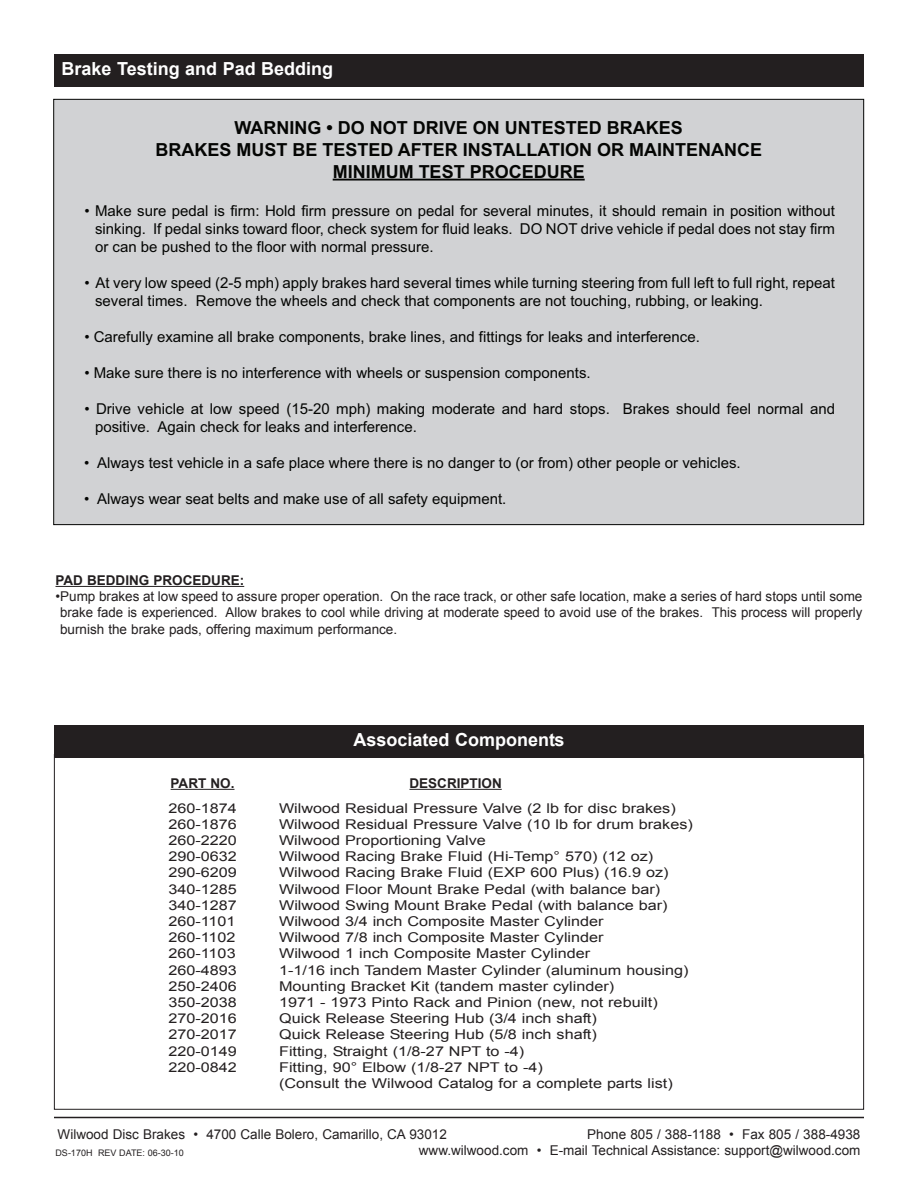
<style>
.page{position:relative;width:918px;height:1188px;background:#fff}
.page>*{position:absolute;margin:0;border:0;box-sizing:border-box;transform-origin:0 0}
.t1{font:700 18px/21.6px "Arial";color:#040503;text-align:center}
.t2{font:700 18px "Arial";color:#fff}
.t3{font:15px/18px "Arial";color:#040503}
.t4{font:13.5px/16.2px "Arial";color:#231f20;text-align:justify;scale:1.2 1}
.t5{font:13.5px/16.2px "Arial";color:#231f20;text-align:justify}
.t6{font:700 13.5px "Arial";color:#231f20}
.t7{font:9px "Arial";color:#231f20}
</style>
<div class="page">
<div style="left:54px;top:726px;width:810px;height:32px;background:#231f20"></div>
<hr style="left:171px;top:789px;width:63px;height:1px;background:#231f20">
<hr style="left:409px;top:789px;width:93px;height:1px;background:#231f20">
<hr style="left:54px;top:1117px;width:810px;height:1px;background:#231f20">
<div style="left:54px;top:54px;width:810px;height:32px;background:#231f20"></div>
<hr style="left:56px;top:586px;width:188px;height:1px;background:#231f20">
<div style="left:54px;top:99px;width:810px;height:426px;background:#d1d2d4"></div>
<hr style="left:333px;top:179px;width:252px;height:2px;background:#040503">
<h1 class="t2" style="left:62px;top:58px;width:273px">Brake Testing and Pad Bedding</h1>
<h1 class="t1" style="left:155px;top:118px;width:608px">WARNING • DO NOT DRIVE ON UNTESTED BRAKES<br>BRAKES MUST BE TESTED AFTER INSTALLATION OR MAINTENANCE<br>MINIMUM TEST PROCEDURE</h1>
<p class="t3" style="left:95px;top:202px;width:741px;text-align:justify;text-indent:-11px">• Make sure pedal is firm: Hold firm pressure on pedal for several minutes, it should remain in position without sinking. If pedal sinks toward floor, check system for fluid leaks. DO NOT drive vehicle if pedal does not stay firm or can be pushed to the floor with normal pressure.</p>
<p class="t3" style="left:95px;top:274px;width:741px;text-indent:-11px">• At very low speed (2-5 mph) apply brakes hard several times while turning steering from full left to full right, repeat several times. Remove the wheels and check that components are not touching, rubbing, or leaking.</p>
<p class="t3" style="left:84px;top:328px;width:617px">• Carefully examine all brake components, brake lines, and fittings for leaks and interference.</p>
<p class="t3" style="left:84px;top:364px;width:508px">• Make sure there is no interference with wheels or suspension components.</p>
<p class="t3" style="left:95px;top:400px;width:741px;text-indent:-11px">• Drive vehicle at low speed (15-20 mph) making moderate and hard stops. Brakes should feel normal and positive. Again check for leaks and interference.</p>
<p class="t3" style="left:84px;top:454px;width:658px">• Always test vehicle in a safe place where there is no danger to (or from) other people or vehicles.</p>
<p class="t3" style="left:84px;top:490px;width:424px">• Always wear seat belts and make use of all safety equipment.</p>
<p class="t6" style="left:56px;top:573px;width:190px">PAD BEDDING PROCEDURE:</p>
<p class="t5" style="left:60px;top:588px;width:804px;text-indent:-4px">•Pump brakes at low speed to assure proper operation. On the race track, or other safe location, make a series of hard stops until some brake fade is experienced. Allow brakes to cool while driving at moderate speed to avoid use of the brakes. This process will properly burnish the brake pads, offering maximum performance.</p>
<h1 class="t2" style="left:353px;top:730px;width:213px">Associated Components</h1>
<p class="t6" style="left:171px;top:776px;width:65px">PART NO.</p>
<p class="t6" style="left:409px;top:776px;width:94px">DESCRIPTION</p>
<p class="t4" style="left:168px;top:800px;width:59px">260-1874<br>260-1876<br>260-2220<br>290-0632<br>290-6209<br>340-1285<br>340-1287<br>260-1101<br>260-1102<br>260-1103<br>260-4893<br>250-2406<br>350-2038<br>270-2016<br>270-2017<br>220-0149<br>220-0842</p>
<p class="t4" style="left:279px;top:800px;width:346px;text-align:left">Wilwood Residual Pressure Valve (2 lb for disc brakes)<br>Wilwood Residual Pressure Valve (10 lb for drum brakes)<br>Wilwood Proportioning Valve<br>Wilwood Racing Brake Fluid (Hi-Temp° 570) (12 oz)<br>Wilwood Racing Brake Fluid (EXP 600 Plus) (16.9 oz)<br>Wilwood Floor Mount Brake Pedal (with balance bar)<br>Wilwood Swing Mount Brake Pedal (with balance bar)<br>Wilwood 3/4 inch Composite Master Cylinder<br>Wilwood 7/8 inch Composite Master Cylinder<br>Wilwood 1 inch Composite Master Cylinder<br>1-1/16 inch Tandem Master Cylinder (aluminum housing)<br>Mounting Bracket Kit (tandem master cylinder)<br>1971 - 1973 Pinto Rack and Pinion (new, not rebuilt)<br>Quick Release Steering Hub (3/4 inch shaft)<br>Quick Release Steering Hub (5/8 inch shaft)<br>Fitting, Straight (1/8-27 NPT to -4)<br>Fitting, 90° Elbow (1/8-27 NPT to -4)<br>(Consult the Wilwood Catalog for a complete parts list)</p>
<p class="t5" style="left:58px;top:1126px;width:391px">Wilwood Disc Brakes • 4700 Calle Bolero, Camarillo, CA 93012</p>
<p class="t5" style="left:587px;top:1126px;width:275px">Phone 805 / 388-1188 • Fax 805 / 388-4938</p>
<p class="t7" style="left:56px;top:1147px;width:130px">DS-170H REV DATE: 06-30-10</p>
<p class="t5" style="left:419px;top:1143px;width:443px">www.wilwood.com • E-mail Technical Assistance: support@wilwood.com</p>
</div>
